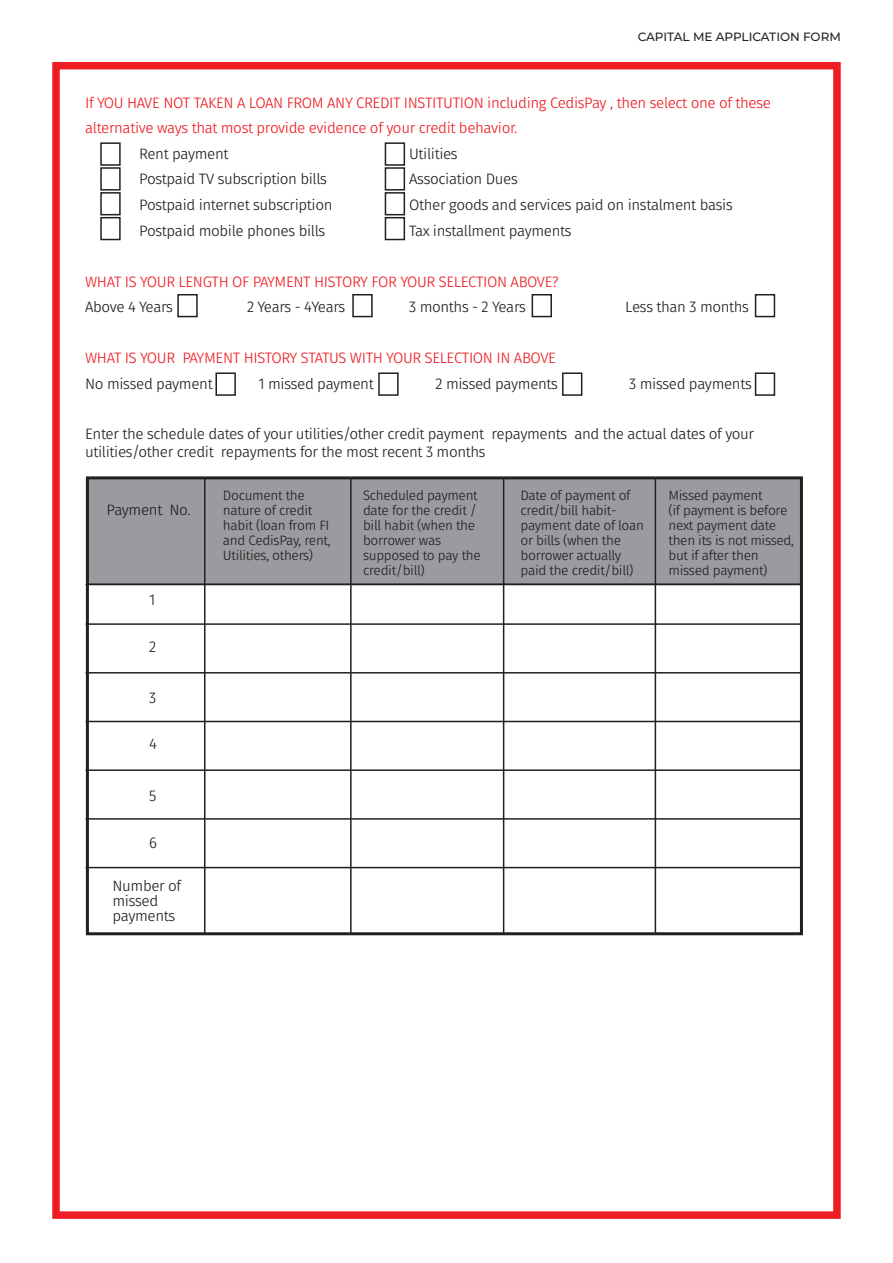
<style>
.page{position:relative;width:893px;height:1263px;background:#fff}
.page>*{position:absolute;margin:0;border:0;box-sizing:border-box;transform-origin:0 0}
.t1{font:15px/15px "Gardenia";letter-spacing:-.025em;color:#231f20}
.t2{font:15px/25.5px "Gardenia";letter-spacing:-.025em;color:#ee1d23}
.t3{font:13.5px/15px "Gardenia";letter-spacing:-.025em;color:#231f20}
.t4{font:500 12px "Montserrat";color:#231f20}
</style>
<div class="page">
<div style="left:100px;top:142px;width:21px;height:24px;background:#fff;border:2px solid #231f20"></div>
<div style="left:100px;top:167px;width:21px;height:24px;background:#fff;border:2px solid #231f20"></div>
<div style="left:100px;top:192px;width:21px;height:23px;background:#fff;border:2px solid #231f20"></div>
<div style="left:100px;top:217px;width:21px;height:23px;background:#fff;border:2px solid #231f20"></div>
<div style="left:177px;top:294px;width:21px;height:23px;background:#fff;border:2px solid #231f20"></div>
<div style="left:215px;top:372px;width:21px;height:24px;background:#fff;border:2px solid #231f20"></div>
<div style="left:378px;top:372px;width:21px;height:24px;background:#fff;border:2px solid #231f20"></div>
<div style="left:562px;top:372px;width:20px;height:24px;background:#fff;border:2px solid #231f20"></div>
<div style="left:755px;top:372px;width:20px;height:24px;background:#fff;border:2px solid #231f20"></div>
<div style="left:352px;top:294px;width:21px;height:23px;background:#fff;border:2px solid #231f20"></div>
<div style="left:532px;top:294px;width:20px;height:23px;background:#fff;border:2px solid #231f20"></div>
<div style="left:755px;top:294px;width:20px;height:23px;background:#fff;border:2px solid #231f20"></div>
<div style="left:385px;top:142px;width:20px;height:24px;background:#fff;border:2px solid #231f20"></div>
<div style="left:385px;top:217px;width:20px;height:23px;background:#fff;border:2px solid #231f20"></div>
<div style="left:385px;top:167px;width:20px;height:24px;background:#fff;border:2px solid #231f20"></div>
<div style="left:385px;top:192px;width:20px;height:23px;background:#fff;border:2px solid #231f20"></div>
<div style="left:52px;top:62px;width:789px;height:1157px;border:8px solid #ee1d23"></div>
<div style="left:87px;top:477px;width:715px;height:108px;background:#999b9e;border:2px solid #231f20"></div>
<div style="left:86px;top:476px;width:717px;height:459px;border:3px solid #231f20"></div>
<hr style="left:204px;top:478px;width:1px;height:456px;background:#231f20">
<hr style="left:86px;top:584px;width:715px;height:1px;background:#231f20">
<hr style="left:86px;top:623px;width:715px;height:2px;background:#231f20">
<hr style="left:86px;top:672px;width:715px;height:1px;background:#231f20">
<hr style="left:86px;top:721px;width:715px;height:1px;background:#231f20">
<hr style="left:86px;top:769px;width:715px;height:2px;background:#231f20">
<hr style="left:86px;top:818px;width:715px;height:2px;background:#231f20">
<hr style="left:86px;top:867px;width:715px;height:1px;background:#231f20">
<hr style="left:350px;top:478px;width:2px;height:456px;background:#231f20">
<hr style="left:503px;top:478px;width:1px;height:456px;background:#231f20">
<hr style="left:655px;top:478px;width:1px;height:456px;background:#231f20">
<p class="t4" style="left:638px;top:29px;width:205px">CAPITAL ME APPLICATION FORM</p>
<p class="t2" style="left:85px;top:90px;width:687px">If YOU HAVE NOT TAKEN A LOAN FROM ANY CREDIT INSTITUTION including CedisPay , then select one of these alternative ways that most provide evidence of your credit behavior.</p>
<p class="t1" style="left:139px;top:146px;width:91px">Rent payment</p>
<p class="t1" style="left:409px;top:146px;width:50px">Utilities</p>
<p class="t1" style="left:139px;top:172px;width:189px">Postpaid TV subscription bills</p>
<p class="t1" style="left:409px;top:172px;width:110px">Association Dues</p>
<p class="t1" style="left:139px;top:197px;width:195px">Postpaid internet subscription</p>
<p class="t1" style="left:409px;top:197px;width:325px">Other goods and services paid on instalment basis</p>
<p class="t1" style="left:139px;top:223px;width:188px">Postpaid mobile phones bills</p>
<p class="t1" style="left:409px;top:223px;width:164px">Tax installment payments</p>
<p class="t2" style="left:85px;top:269px;width:475px">WHAT IS YOUR LENGTH OF PAYMENT HISTORY FOR YOUR SELECTION ABOVE?</p>
<p class="t1" style="left:85px;top:299px;width:89px">Above 4 Years</p>
<p class="t1" style="left:247px;top:299px;width:100px">2 Years - 4Years</p>
<p class="t1" style="left:409px;top:299px;width:118px">3 months - 2 Years</p>
<p class="t1" style="left:625px;top:299px;width:125px">Less than 3 months</p>
<p class="t2" style="left:85px;top:345px;width:472px">WHAT IS YOUR PAYMENT HISTORY STATUS WITH YOUR SELECTION IN ABOVE</p>
<p class="t1" style="left:85px;top:376px;width:129px">No missed payment</p>
<p class="t1" style="left:258px;top:376px;width:117px">1 missed payment</p>
<p class="t1" style="left:436px;top:376px;width:124px">2 missed payments</p>
<p class="t1" style="left:629px;top:376px;width:124px">3 missed payments</p>
<p class="t1" style="left:85px;top:425px;width:671px;line-height:18px">Enter the schedule dates of your utilities/other credit payment repayments and the actual dates of your utilities/other credit repayments for the most recent 3 months</p>
<p class="t1" style="left:107px;top:502px;width:86px">Payment No.</p>
<p class="t1" style="left:149px;top:593px;width:8px">1</p>
<p class="t1" style="left:149px;top:639px;width:9px">2</p>
<p class="t1" style="left:149px;top:691px;width:9px">3</p>
<p class="t1" style="left:149px;top:736px;width:9px">4</p>
<p class="t1" style="left:149px;top:789px;width:9px">5</p>
<p class="t1" style="left:149px;top:836px;width:9px">6</p>
<p class="t1" style="left:112px;top:878px;width:70px">Number of missed payments</p>
<p class="t3" style="left:223px;top:488px;width:109px">Document the nature of credit habit (loan from FI and CedisPay, rent,<br>Utilities, others)</p>
<p class="t3" style="left:363px;top:488px;width:119px">Scheduled payment date for the credit / bill habit (when the borrower was supposed to pay the credit/bill)</p>
<p class="t3" style="left:521px;top:488px;width:125px">Date of payment of credit/bill habit&shy;payment date of loan or bills (when the borrower actually paid the credit/bill)</p>
<p class="t3" style="left:668px;top:488px;width:127px">Missed payment<br>(if payment is before next payment date then its is not missed, but if after then missed payment)</p>
</div>
